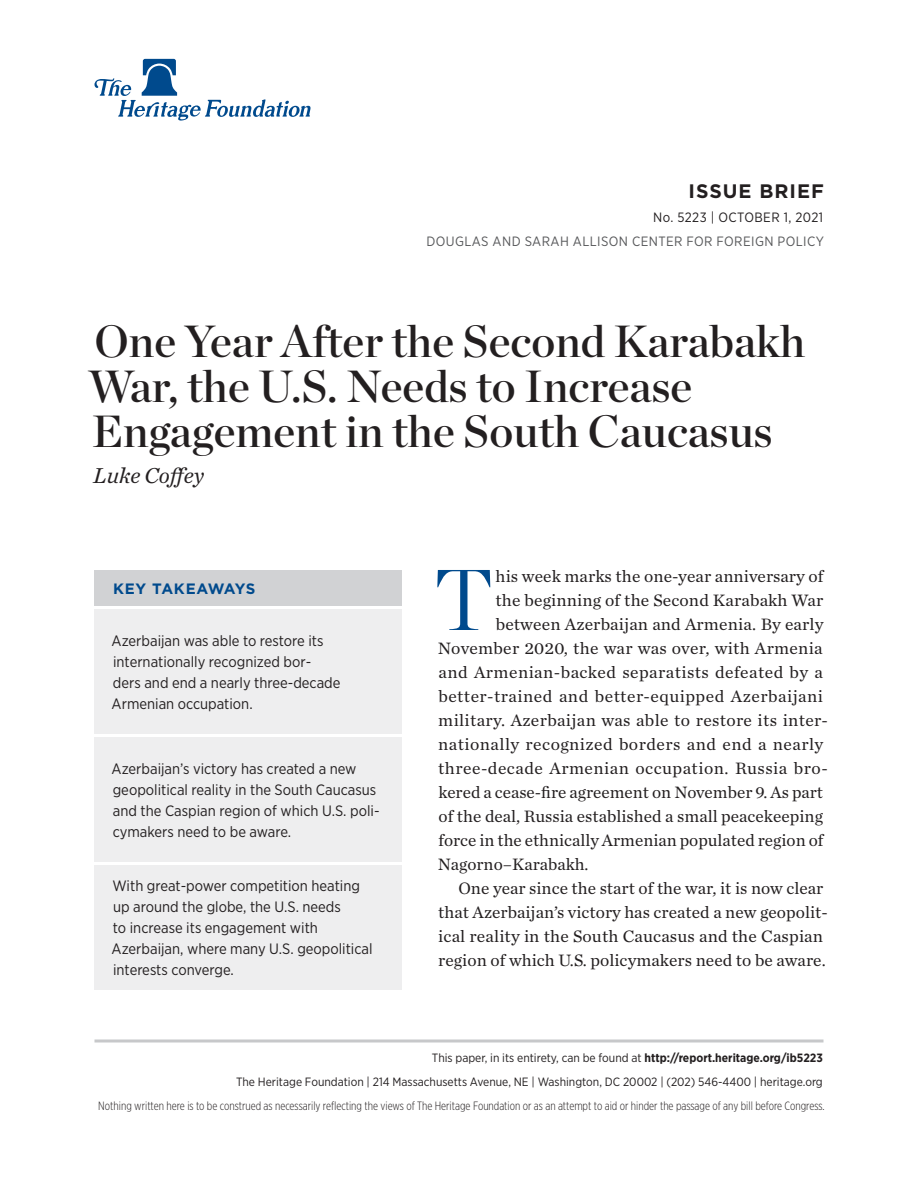
<style>
.page{position:relative;width:918px;height:1188px;background:#fff}
.page>*{position:absolute;margin:0;border:0;box-sizing:border-box;transform-origin:0 0}
.Body_Text___DROP_CAP{font:300 86.1px "Chronicle Display";color:#004a8d}
.Paper_Title{font:45px/45px "Chronicle Display Semi";color:#231f20}
.Byline{font:italic 22.5px "Chronicle Text G1";color:#231f20}
.t1{font:700 19.5px "Gotham";letter-spacing:.05em;color:#231f20}
.Body_Text___DROP_CAP-2{font:17.25px "Chronicle Text G1";letter-spacing:.005em;color:#231f20}
.Body_Text{font:17.25px/24px "Chronicle Text G1";color:#231f20}
.Body_Text___DROP_CAP-3{font:17.25px "Chronicle Text G1";letter-spacing:.025em;color:#231f20}
.Key_Takeaways{font:15px/21px "Gotham Narrow";color:#231f20}
.Key_Takeaways___HEAD{font:700 15px "Gotham";letter-spacing:.03em;color:#004a8d}
.t2{font:13.5px "Gotham Narrow";letter-spacing:.03em;color:#57585a}
.t3{font:13.5px "Gotham Narrow";letter-spacing:.03em;color:#231f20}
.t4{font:12px/24px "Gotham Narrow";color:#231f20;text-align:right}
.t5{font:300 12px "Gotham X Narrow";color:#231f20}
.s1{font-weight:700}
</style>
<div class="page">
<hr style="left:94px;top:1040px;width:730px;height:2px;background:#c7c8ca">
<svg style="left:94px;top:59px;width:216px;height:62px"></svg>
<div style="left:94px;top:609px;width:308px;height:125px;background:#eeeeef"></div>
<div style="left:94px;top:570px;width:308px;height:36px;background:#d1d2d4"></div>
<div style="left:94px;top:737px;width:308px;height:125px;background:#eeeeef"></div>
<div style="left:94px;top:865px;width:308px;height:125px;background:#eeeeef"></div>
<h3 class="t1" style="left:689px;top:178px;width:137px">ISSUE BRIEF</h3>
<p class="t3" style="left:653px;top:209px;width:171px">No. 5223 | Octo ber 1, 2021</p>
<p class="t2" style="left:426px;top:233px;width:241px">DOUGLAS AND SARAH ALLISON CENTER</p>
<p class="t2" style="left:687px;top:233px;width:139px">FOR FOREIGN POLICY</p>
<p class="Paper_Title" style="left:88px;top:316px;width:719px">One Year After the Second Karabakh<br>War, the U.S. Needs to Increase<br>Engagement in the South Caucasus</p>
<p class="Byline" style="left:93px;top:458px;width:113px">Luke Coffey</p>
<p class="Key_Takeaways___HEAD" style="left:113px;top:579px;width:144px">KEY TAKEAWAYS</p>
<p class="Key_Takeaways" style="left:112px;top:630px;width:230px">Azerbaijan was able to restore its internationally recognized bor&shy;ders and end a nearly three-decade<br>Armenian occupation.</p>
<p class="Key_Takeaways" style="left:112px;top:758px;width:269px">Azerbaijan’s victory has created a new geopolitical reality in the South Caucasus and the Caspian region of which U.S. poli&shy;cymakers need to be aware.</p>
<p class="Key_Takeaways" style="left:112px;top:875px;width:263px">With great-power competition heating up around the globe, the U.S. needs<br>to increase its engagement with Azerbaijan, where many U.S. geopolitical interests converge.</p>
<p class="Body_Text___DROP_CAP" style="left:434px;top:534px;width:60px">T</p>
<p class="Body_Text___DROP_CAP-2" style="left:496px;top:563px;width:329px">his week marks the one-year anniversary of</p>
<p class="Body_Text___DROP_CAP-2" style="left:495px;top:587px;width:329px">the beginning of the Second Karabakh War</p>
<p class="Body_Text___DROP_CAP-2" style="left:496px;top:611px;width:329px">between Azerbaijan and Armenia. By early</p>
<p class="Body_Text___DROP_CAP-2" style="left:438px;top:635px;width:386px">November 2020, the war was over, with Armenia</p>
<p class="Body_Text___DROP_CAP-3" style="left:439px;top:659px;width:386px">and Armenian-backed separatists defeated by a</p>
<p class="Body_Text___DROP_CAP-3" style="left:438px;top:683px;width:386px">better-trained and better-equipped Azerbaijani</p>
<p class="Body_Text___DROP_CAP-2" style="left:438px;top:707px;width:391px">military. Azerbaijan was able to restore its inter-</p>
<p class="Body_Text___DROP_CAP-3" style="left:438px;top:731px;width:386px">nationally recognized borders and end a nearly</p>
<p class="Body_Text___DROP_CAP-3" style="left:438px;top:755px;width:391px">three-decade Armenian occupation. Russia bro-</p>
<p class="Body_Text___DROP_CAP-2" style="left:438px;top:779px;width:386px">kered a cease-fire agreement on November 9. As part</p>
<p class="Body_Text___DROP_CAP-2" style="left:438px;top:803px;width:386px">of the deal, Russia established a small peacekeeping</p>
<p class="Body_Text___DROP_CAP-2" style="left:438px;top:827px;width:387px">force in the ethnically Armenian populated region of</p>
<p class="Body_Text___DROP_CAP-2" style="left:438px;top:851px;width:152px">Nagorno–Karabakh.</p>
<p class="Body_Text" style="left:438px;top:875px;width:391px;text-indent:20px">One year since the start of the war, it is now clear that Azerbaijan’s victory has created a new geopolit&shy;ical reality in the South Caucasus and the Caspian region of which U.S. policymakers need to be aware.</p>
<p class="t4" style="left:236px;top:1046px;width:588px">This paper, in its entirety, can be found at <span class="s1">http://report.heritage.org/ib5223<br></span>The Heritage Foundation | 214 Massachusetts Avenue, NE | Washington, DC 20002 | (202) 546-4400 | heritage.org</p>
<p class="t5" style="left:98px;top:1099px;width:728px">Nothing written here is to be construed as necessarily reflecting the views of The Heritage Foundation or as an attempt to aid or hinder the passage of any bill before Congress.</p>
</div>
